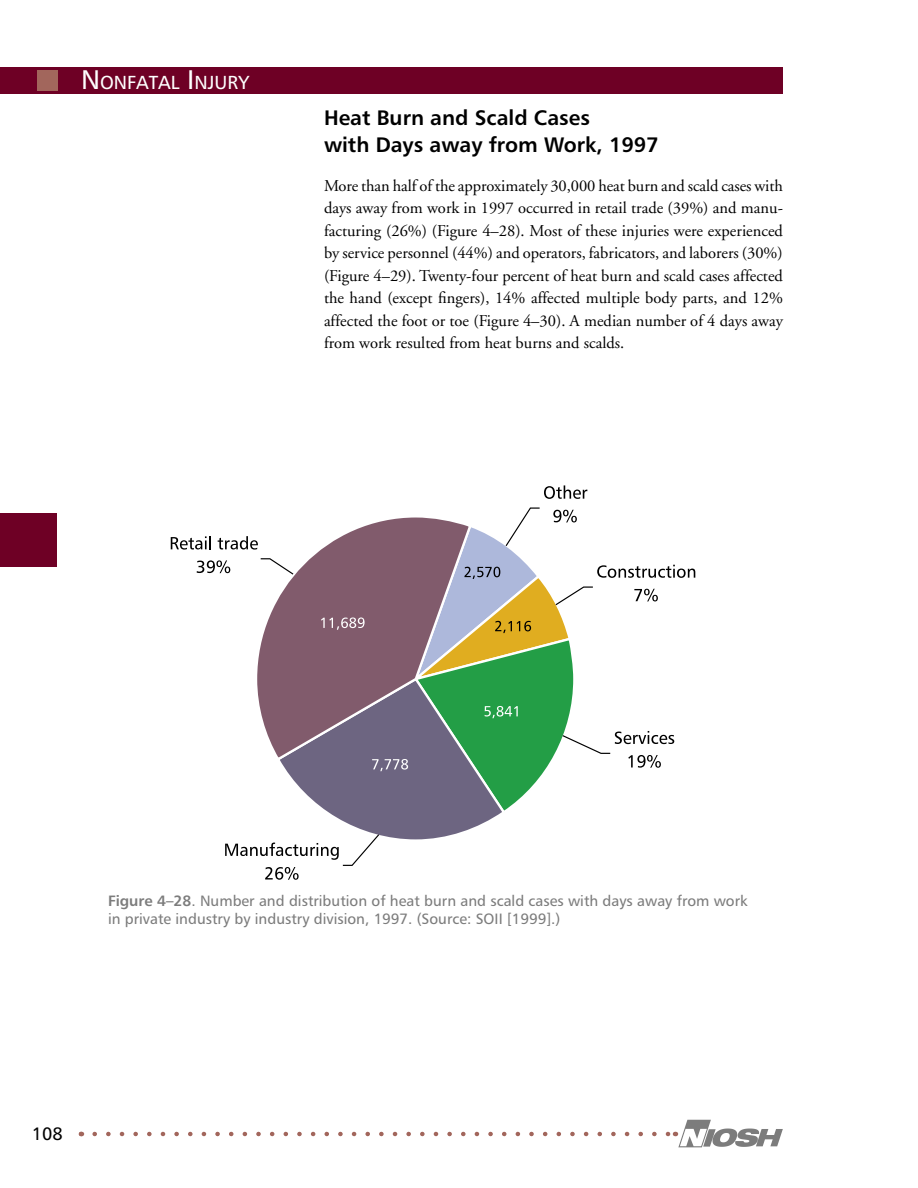
<style>
.page{position:relative;width:918px;height:1188px;background:#fff}
.page>*{position:absolute;margin:0;border:0;box-sizing:border-box;transform-origin:0 0}
.t1{font:21px/27px "Humanist 777 BT Bold B";color:#000}
.t2{font:18.9px "Humanist 777 BT Roman B";color:#fff}
.t3{font:18px "Humanist 777 BT Roman B";color:#000}
.t4{font:16.5px/22.5px "Adobe Garamond";color:#000;text-align:justify}
.t5{font:15px/18px "Humanist 777 BT Roman B";color:#7c7c7c}
.s1{font-size:27px}
.s2{font-family:"Humanist 777 BT Bold B"}
</style>
<div class="page">
<div style="left:0;top:68px;width:783px;height:26px;background:#6e0025"></div>
<div style="left:37px;top:71px;width:20px;height:20px;background:#a2665c"></div>
<div style="left:0;top:513px;width:57px;height:54px;background:#6e0025"></div>
<svg style="left:81px;top:1120px;width:702px;height:27px"></svg>
<svg style="left:544px;top:485px;width:43px;height:14px"></svg>
<svg style="left:597px;top:565px;width:98px;height:13px"></svg>
<svg style="left:634px;top:589px;width:24px;height:12px"></svg>
<svg style="left:615px;top:731px;width:59px;height:13px"></svg>
<svg style="left:628px;top:755px;width:33px;height:13px"></svg>
<svg style="left:265px;top:867px;width:34px;height:13px"></svg>
<svg style="left:171px;top:510px;width:406px;height:350px"></svg>
<p class="t2" style="left:81px;top:71px;width:170px"><span class="s1">N</span>ONFATAL <span class="s1">I</span>NJURY</p>
<p class="t1" style="left:324px;top:104px;width:336px">Heat Burn and Scald Cases<br>with Days away from Work, 1997</p>
<p class="t4" style="left:324px;top:175px;width:461px">More than half of the approximately 30,000 heat burn and scald cases with days away from work in 1997 occurred in retail trade (39%) and manu&shy;facturing (26%) (Figure 4–28). Most of these injuries were experienced by service personnel (44%) and operators, fabricators, and laborers (30%) (Figure 4–29). Twenty-four percent of heat burn and scald cases affected the hand (except fingers), 14% affected multiple body parts, and 12% affected the foot or toe (Figure 4–30). A median number of 4 days away from work resulted from heat burns and scalds.</p>
<p class="t5" style="left:108px;top:892px;width:641px"><span class="s2">Figure 4–28</span>. Number and distribution of heat burn and scald cases with days away from work in private industry by industry division, 1997. (Source: SOII [1999].)</p>
<p class="t3" style="left:32px;top:1123px;width:32px">108</p>
</div>
